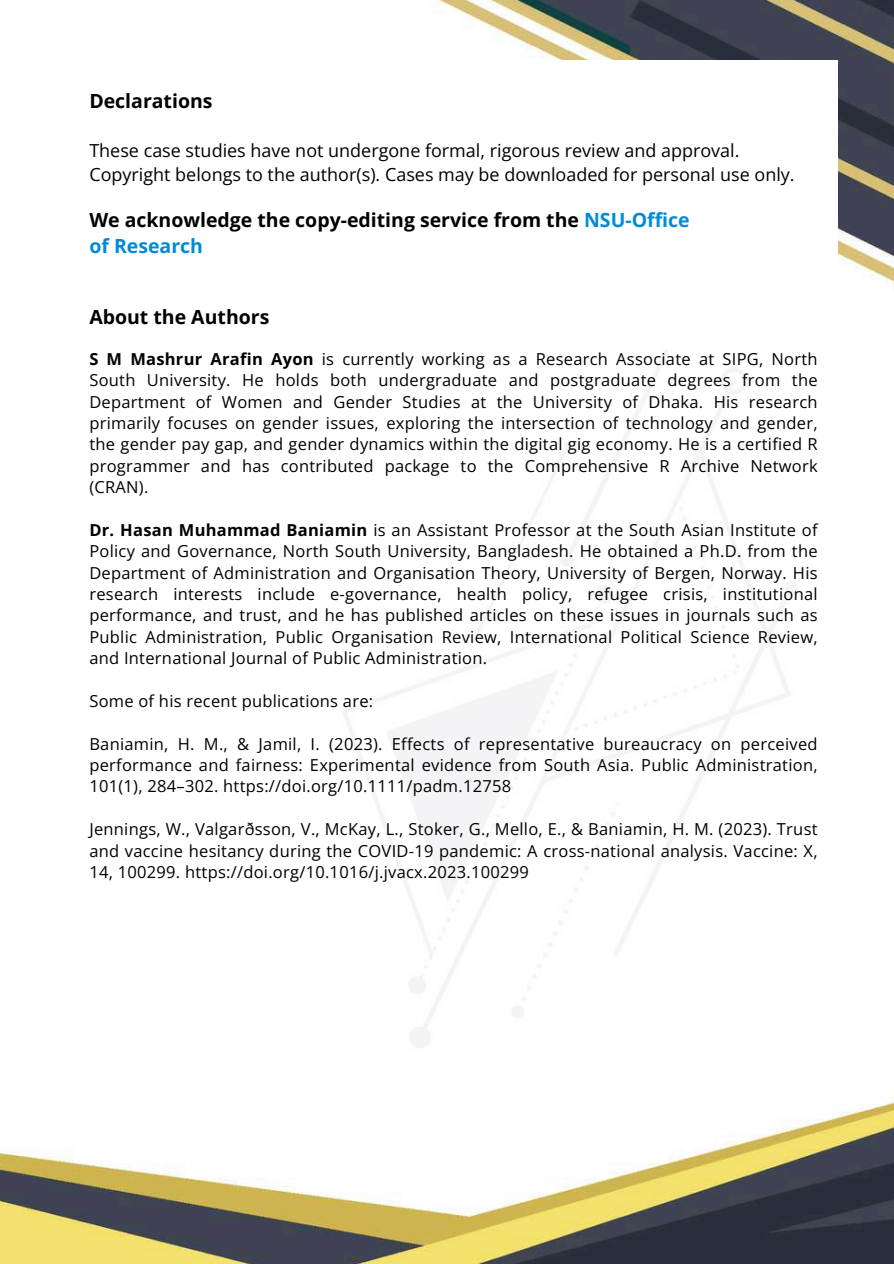
<style>
.page{position:relative;width:894px;height:1264px;background:#fff}
.page>*{position:absolute;margin:0;border:0;box-sizing:border-box;transform-origin:0 0}
.t1{font:700 19.5px/25.8px "Open Sans";color:#000}
.t2{font:18px/23.7px "Open Sans";color:#000}
.t3{font:16.5px/21.3px "Open Sans";letter-spacing:.015em;color:#000;text-align:justify}
.s1{color:#018bd6}
.s2{font-weight:700}
</style>
<div class="page">
<img style="left:0;top:0;width:893px;height:1263px">
<div style="left:69px;top:60px;width:768px;height:243px;background:#fff"></div>
<div style="left:296px;top:303px;width:520px;height:771px;background:#fff"></div>
<p class="t1" style="left:89px;top:87px;width:125px">Declarations</p>
<p class="t2" style="left:89px;top:138px;width:706px">These case studies have not undergone formal, rigorous review and approval.<br>Copyright belongs to the author(s). Cases may be downloaded for personal use only.</p>
<p class="t1" style="left:89px;top:207px;width:601px">We acknowledge the copy-editing service from the <span class="s1">NSU-Office of Research</span></p>
<p class="t1" style="left:89px;top:303px;width:181px">About the Authors</p>
<p class="t3" style="left:89px;top:348px;width:729px"><span class="s2">S M Mashrur Arafin Ayon</span> is currently working as a Research Associate at SIPG, North South University. He holds both undergraduate and postgraduate degrees from the Department of Women and Gender Studies at the University of Dhaka. His research primarily focuses on gender issues, exploring the intersection of technology and gender, the gender pay gap, and gender dynamics within the digital gig economy. He is a certified R programmer and has contributed package to the Comprehensive R Archive Network (CRAN).</p>
<p class="t3" style="left:89px;top:519px;width:729px"><span class="s2">Dr. Hasan Muhammad Baniamin</span> is an Assistant Professor at the South Asian Institute of Policy and Governance, North South University, Bangladesh. He obtained a Ph.D. from the Department of Administration and Organisation Theory, University of Bergen, Norway. His research interests include e-governance, health policy, refugee crisis, institutional performance, and trust, and he has published articles on these issues in journals such as Public Administration, Public Organisation Review, International Political Science Review, and International Journal of Public Administration.</p>
<p class="t3" style="left:89px;top:690px;width:285px">Some of his recent publications are:</p>
<p class="t3" style="left:89px;top:732px;width:729px">Baniamin, H. M., &amp; Jamil, I. (2023). Effects of representative bureaucracy on perceived performance and fairness: Experimental evidence from South Asia. Public Administration, 101(1), 284–302. https://doi.org/10.1111/padm.12758</p>
<p class="t3" style="left:89px;top:818px;width:729px">Jennings, W., Valgarðsson, V., McKay, L., Stoker, G., Mello, E., &amp; Baniamin, H. M. (2023). Trust and vaccine hesitancy during the COVID-19 pandemic: A cross-national analysis. Vaccine: X, 14, 100299. https://doi.org/10.1016/j.jvacx.2023.100299</p>
</div>
